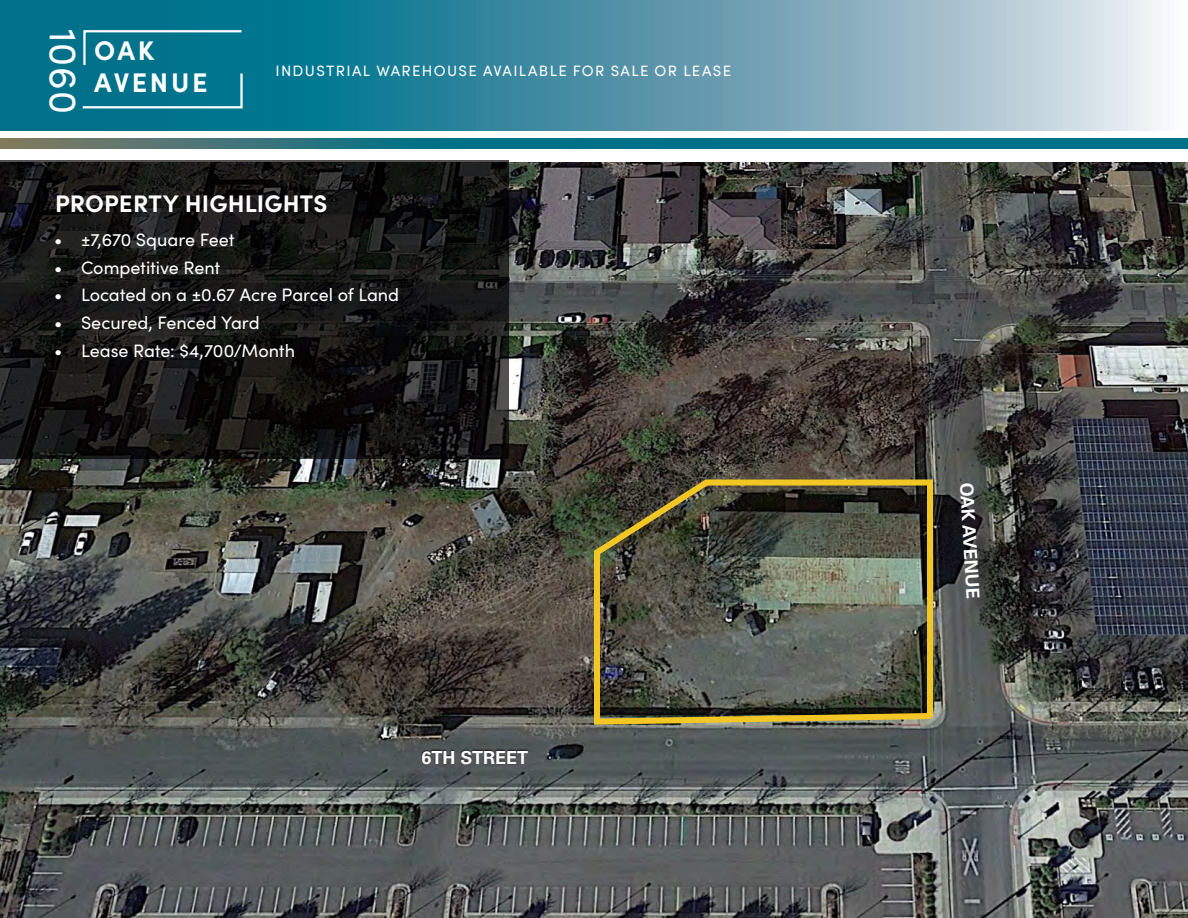
<style>
.page{position:relative;width:1188px;height:918px;background:#fff}
.page>*{position:absolute;margin:0;border:0;box-sizing:border-box;transform-origin:0 0}
.t1{font:39px "Sofia Pro";color:#fff}
.t2{font:700 27px/32.4px "Sofia Pro";letter-spacing:.1em;color:#fff}
.t3{font:700 24px "Sofia Pro";letter-spacing:.005em;color:#fff}
.t4{font:18px "Sofia Pro";letter-spacing:-.005em;color:#fff}
.t5{font:700 18px "Univers LT Pro 65";color:#fff}
.t6{font:15px "Sofia Pro";letter-spacing:.09em;color:#fff}
</style>
<div class="page">
<svg style="left:0;top:0;width:1165px;height:131px;background:#5b9cb0"></svg>
<svg style="left:0;top:139px;width:1188px;height:10px;background:#187282"></svg>
<svg style="left:81px;top:29px;width:163px;height:81px;background:#107c94"></svg>
<img style="left:0;top:162px;width:1188px;height:756px">
<svg style="left:0;top:161px;width:508px;height:298px;background:#161515"></svg>
<svg style="left:592px;top:478px;width:342px;height:248px;background:#5d5d47"></svg>
<svg style="left:421px;top:748px;width:109px;height:17px;background:#404244"></svg>
<div style="left:962px;top:486px;width:36px;height:130px;background:#231f20;opacity:.75"></div>
<h1 class="t1" style="left:92px;top:29px;width:86px;rotate:90deg">1060</h1>
<h2 class="t2" style="left:94px;top:32px;width:115px">OAK<br>AVENUE</h2>
<p class="t6" style="left:275px;top:60px;width:457px">INDUSTRIAL WAREHOUSE AVAILABLE FOR SALE OR LEASE</p>
<p class="t3" style="left:55px;top:185px;width:274px">PROPERTY HIGHLIGHTS</p>
<p class="t4" style="left:54px;top:226px;width:182px">• ±7,670 Square Feet</p>
<p class="t4" style="left:54px;top:254px;width:168px">• Competitive Rent</p>
<p class="t4" style="left:54px;top:282px;width:347px">• Located on a ±0.67 Acre Parcel of Land</p>
<p class="t4" style="left:54px;top:310px;width:207px">• Secured, Fenced Yard</p>
<p class="t4" style="left:54px;top:337px;width:243px">• Lease Rate: $4,700/Month</p>
<p class="t5" style="left:422px;top:744px;width:108px">6TH STREET</p>
<p class="t5" style="left:979px;top:482px;width:118px;rotate:87deg">OAK AVENUE</p>
</div>
